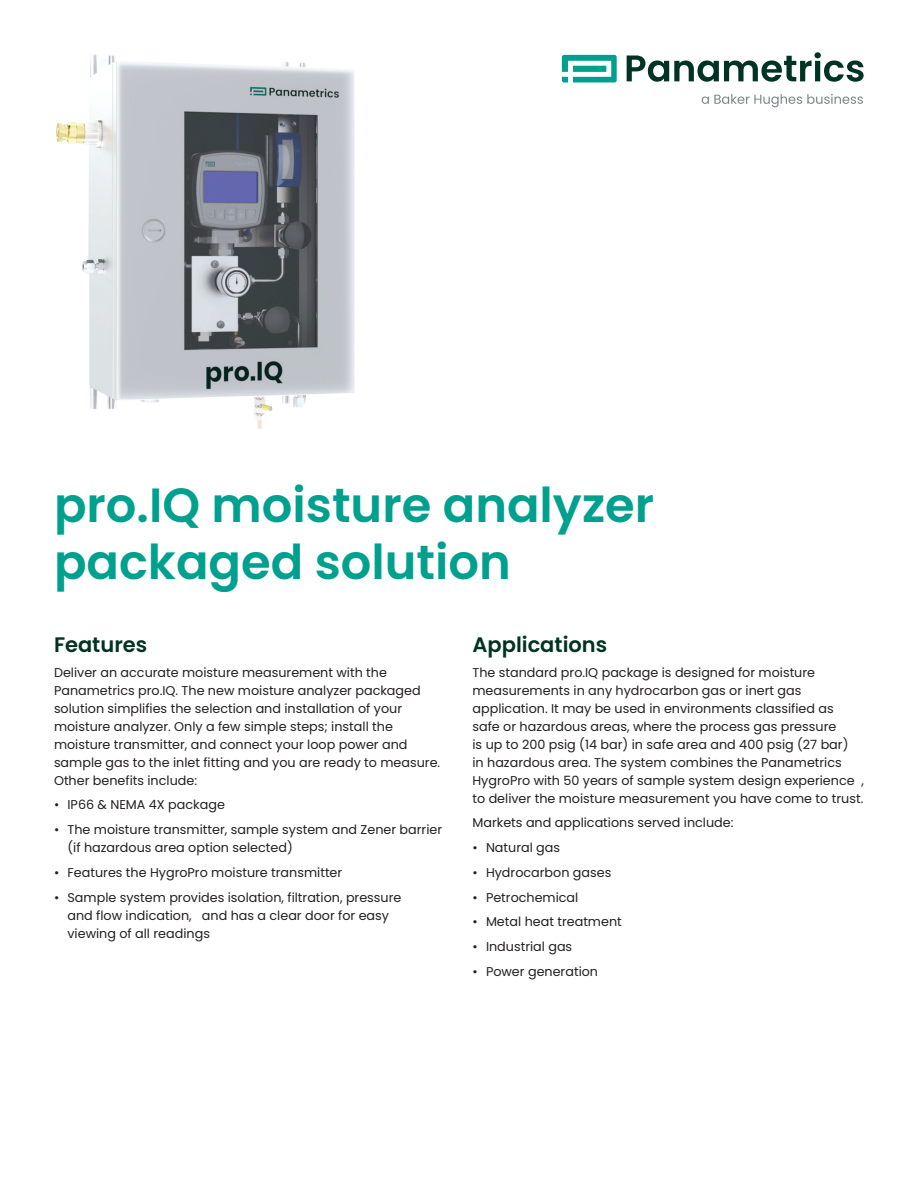
<style>
.page{position:relative;width:918px;height:1188px;background:#fff}
.page>*{position:absolute;margin:0;border:0;box-sizing:border-box;transform-origin:0 0}
.t1{font:600 48px/57.6px "Poppins";color:#00a08f}
.t2{font:600 21px "Poppins";color:#003323}
.t3{font:12.75px/18px "Poppins";color:#231f20}
</style>
<div class="page">
<img style="left:56px;top:54px;width:299px;height:375px">
<svg style="left:562px;top:55px;width:55px;height:27px"></svg>
<svg style="left:627px;top:52px;width:237px;height:30px"></svg>
<svg style="left:702px;top:94px;width:161px;height:13px"></svg>
<h1 class="t1" style="left:54px;top:476px;width:602px">pro.IQ moisture analyzer packaged solution</h1>
<h2 class="t2" style="left:54px;top:632px;width:95px">Features</h2>
<p class="t3" style="left:54px;top:663px;width:388px">Deliver an accurate moisture measurement with the Panametrics pro.IQ. The new moisture analyzer packaged solution simplifies the selection and installation of your moisture analyzer. Only a few simple steps; install the moisture transmitter, and connect your loop power and sample gas to the inlet fitting and you are ready to measure.<br>Other benefits include:</p>
<p class="t3" style="left:54px;top:796px;width:172px">• IP66 &amp; NEMA 4X package</p>
<p class="t3" style="left:68px;top:821px;width:376px;text-indent:-14px">• The moisture transmitter, sample system and Zener barrier (if hazardous area option selected)</p>
<p class="t3" style="left:54px;top:863px;width:290px">• Features the HygroPro moisture transmitter</p>
<p class="t3" style="left:68px;top:888px;width:335px;text-indent:-14px">• Sample system provides isolation, filtration, pressure and flow indication, and has a clear door for easy viewing of all readings</p>
<h2 class="t2" style="left:472px;top:632px;width:136px">Applications</h2>
<p class="t3" style="left:472px;top:663px;width:393px">The standard pro.IQ package is designed for moisture measurements in any hydrocarbon gas or inert gas application. It may be used in environments classified as safe or hazardous areas, where the process gas pressure<br>is up to 200 psig (14 bar) in safe area and 400 psig (27 bar)<br>in hazardous area. The system combines the Panametrics HygroPro with 50 years of sample system design experience , to deliver the moisture measurement you have come to trust.</p>
<p class="t3" style="left:472px;top:814px;width:262px">Markets and applications served include:</p>
<p class="t3" style="left:472px;top:839px;width:89px">• Natural gas</p>
<p class="t3" style="left:472px;top:863px;width:140px">• Hydrocarbon gases</p>
<p class="t3" style="left:472px;top:888px;width:107px">• Petrochemical</p>
<p class="t3" style="left:472px;top:913px;width:151px">• Metal heat treatment</p>
<p class="t3" style="left:472px;top:938px;width:101px">• Industrial gas</p>
<p class="t3" style="left:472px;top:962px;width:127px">• Power generation</p>
</div>
